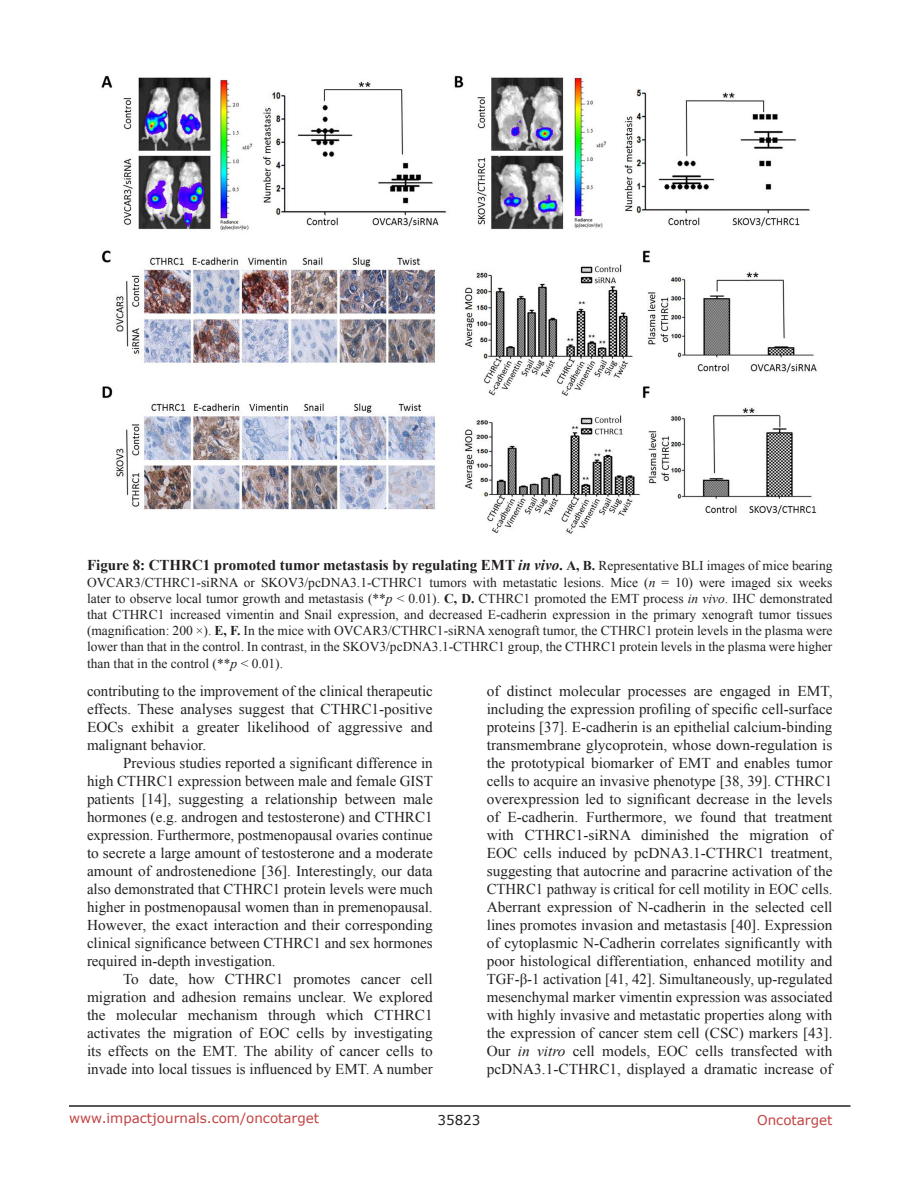
<style>
.page{position:relative;width:918px;height:1188px;background:#fff}
.page>*{position:absolute;margin:0;border:0;box-sizing:border-box;transform-origin:0 0}
.BodyText{font:15px/18px "Times New Roman";color:#231f20;text-align:justify}
.FigureText{font:700 15px "Times New Roman";color:#231f20}
.FigureText-2{font:13.5px/16.2px "Times New Roman";color:#231f20;text-align:justify}
.t1{font:13.5px "Verdana";color:#c24141}
.t2{font:13.5px "Verdana";color:#231f20}
.s1{font-style:italic}
.s2{font-size:13.5px}
.s3{font-weight:400;font-size:13.5px}
.s4{font-weight:700}
</style>
<div class="page">
<hr style="left:69px;top:1105px;width:781px;height:2px;background:#231f20">
<img style="left:101px;top:72px;width:716px;height:462px">
<p class="FigureText" style="left:87px;top:555px;width:747px">Figure 8: CTHRC1 promoted tumor metastasis by regulating EMT <span class="s1">in vivo</span>. <span class="s2">A, B.</span> <span class="s3">Representative BLI images of mice bearing</span></p>
<p class="FigureText-2" style="left:87px;top:574px;width:747px">OVCAR3/CTHRC1-siRNA or SKOV3/pcDNA3.1-CTHRC1 tumors with metastatic lesions. Mice (<span class="s1">n</span> = 10) were imaged six weeks later to observe local tumor growth and metastasis (**<span class="s1">p</span> &lt; 0.01). <span class="s4">C, D.</span> CTHRC1 promoted the EMT process <span class="s1">in vivo</span>. IHC demonstrated that CTHRC1 increased vimentin and Snail expression, and decreased E-cadherin expression in the primary xenograft tumor tissues (magnification: 200 ×). <span class="s4">E, F.</span> In the mice with OVCAR3/CTHRC1-siRNA xenograft tumor, the CTHRC1 protein levels in the plasma were lower than that in the control. In contrast, in the SKOV3/pcDNA3.1-CTHRC1 group, the CTHRC1 protein levels in the plasma were higher than that in the control (**<span class="s1">p</span> &lt; 0.01).</p>
<p class="BodyText" style="left:87px;top:682px;width:347px">contributing to the improvement of the clinical therapeutic effects. These analyses suggest that CTHRC1-positive EOCs exhibit a greater likelihood of aggressive and malignant behavior.</p>
<p class="BodyText" style="left:87px;top:754px;width:348px;text-indent:36px">Previous studies reported a significant difference in high CTHRC1 expression between male and female GIST patients [14], suggesting a relationship between male hormones (e.g. androgen and testosterone) and CTHRC1 expression. Furthermore, postmenopausal ovaries continue to secrete a large amount of testosterone and a moderate amount of androstenedione [36]. Interestingly, our data also demonstrated that CTHRC1 protein levels were much higher in postmenopausal women than in premenopausal.<br>However, the exact interaction and their corresponding clinical significance between CTHRC1 and sex hormones required in-depth investigation.</p>
<p class="BodyText" style="left:87px;top:970px;width:347px;text-indent:36px">To date, how CTHRC1 promotes cancer cell migration and adhesion remains unclear. We explored the molecular mechanism through which CTHRC1 activates the migration of EOC cells by investigating its effects on the EMT. The ability of cancer cells to invade into local tissues is influenced by EMT. A number</p>
<p class="BodyText" style="left:487px;top:682px;width:347px">of distinct molecular processes are engaged in EMT, including the expression profiling of specific cell-surface proteins [37]. E-cadherin is an epithelial calcium-binding transmembrane glycoprotein, whose down-regulation is the prototypical biomarker of EMT and enables tumor cells to acquire an invasive phenotype [38, 39]. CTHRC1 overexpression led to significant decrease in the levels of E-cadherin. Furthermore, we found that treatment with CTHRC1-siRNA diminished the migration of EOC cells induced by pcDNA3.1-CTHRC1 treatment, suggesting that autocrine and paracrine activation of the CTHRC1 pathway is critical for cell motility in EOC cells.<br>Aberrant expression of N-cadherin in the selected cell lines promotes invasion and metastasis [40]. Expression of cytoplasmic N-Cadherin correlates significantly with poor histological differentiation, enhanced motility and TGF-β-1 activation [41, 42]. Simultaneously, up-regulated mesenchymal marker vimentin expression was associated with highly invasive and metastatic properties along with the expression of cancer stem cell (CSC) markers [43].<br>Our <span class="s1">in vitro</span> cell models, EOC cells transfected with pcDNA3.1-CTHRC1, displayed a dramatic increase of</p>
<p class="t1" style="left:69px;top:1109px;width:252px">www.impactjournals.com/oncotarget</p>
<p class="t2" style="left:438px;top:1111px;width:44px">35823</p>
<p class="t1" style="left:757px;top:1111px;width:77px">Oncotarget</p>
</div>
